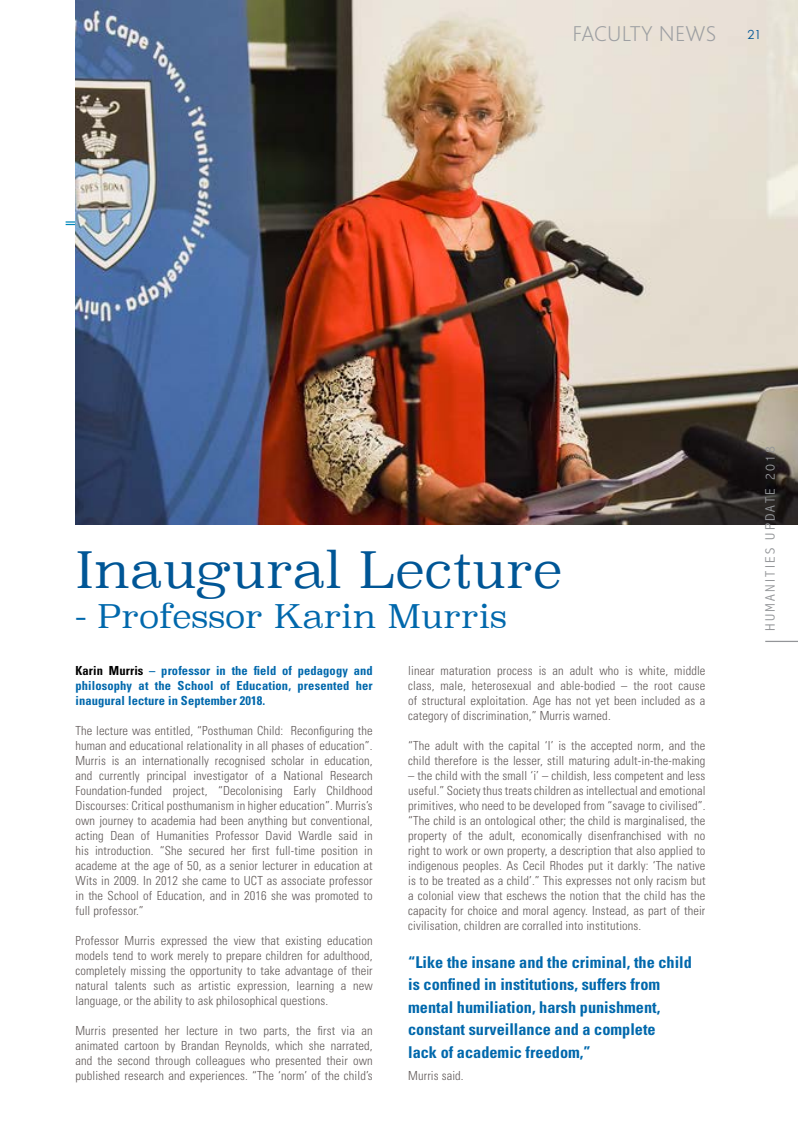
<style>
.page{position:relative;width:798px;height:1134px;background:#fff}
.page>*{position:absolute;margin:0;border:0;box-sizing:border-box;transform-origin:0 0}
.BODY_BOLD_TEXT_2018{font:300 50px "Superclarendon";color:#005696}
.SAID___TEXT{font:300 32.5px "Superclarendon";color:#0068ac}
.PAGE_INTRO_AT_TOP{font:200 22.5px "Bliss";letter-spacing:.01em;color:#9d9fa2}
.SAID___TEXT-2{font:700 condensed 16.25px/22.5px "Univers";color:#0068ac}
.t1{font:300 condensed 13.75px "Abadi";letter-spacing:.15em;color:#939598;scale:1.1 1}
.BODY_2016_10pt{font:300 condensed 12.5px/15px "Univers";letter-spacing:.01em;color:#605958;text-align:justify}
.BODY_2016_10pt-2{font:700 condensed 12.5px/15px "Univers";letter-spacing:.01em;color:#0068ac;text-align:justify}
.t2{font:12.5px "Century Gothic";color:#005696}
.s1{color:#000}
</style>
<div class="page">
<hr style="left:66px;top:221px;width:283px;height:2px;background:#08b">
<hr style="left:66px;top:224px;width:283px;height:1px;background:#08b">
<img style="left:75px;top:0;width:722px;height:524px">
<hr style="left:765px;top:641px;width:32px;height:1px;background:#939598">
<p class="PAGE_INTRO_AT_TOP" style="left:572px;top:22px;width:145px">FACULTY NEWS</p>
<p class="t2" style="left:747px;top:27px;width:15px">21</p>
<p class="BODY_BOLD_TEXT_2018" style="left:75px;top:536px;width:488px">Inaugural Lecture</p>
<p class="SAID___TEXT" style="left:75px;top:594px;width:433px">- Professor Karin Murris</p>
<p class="t1" style="left:761px;top:631px;width:170px;rotate:-90deg">HUMANITIES UPDATE 2018</p>
<p class="BODY_2016_10pt-2" style="left:75px;top:663px;width:299px"><span class="s1">Karin Murris</span> – professor in the field of pedagogy and philosophy at the School of Education, presented her inaugural lecture in September 2018.</p>
<p class="BODY_2016_10pt" style="left:75px;top:723px;width:299px">The lecture was entitled, “Posthuman Child: Reconfiguring the human and educational relationality in all phases of education”.<br>Murris is an internationally recognised scholar in education, and currently principal investigator of a National Research Foundation-funded project, “Decolonising Early Childhood Discourses: Critical posthumanism in higher education”. Murris’s own journey to academia had been anything but conventional, acting Dean of Humanities Professor David Wardle said in his introduction. “She secured her first full-time position in academe at the age of 50, as a senior lecturer in education at Wits in 2009. In 2012 she came to UCT as associate professor in the School of Education, and in 2016 she was promoted to full professor.”</p>
<p class="BODY_2016_10pt" style="left:75px;top:933px;width:299px">Professor Murris expressed the view that existing education models tend to work merely to prepare children for adulthood, completely missing the opportunity to take advantage of their natural talents such as artistic expression, learning a new language, or the ability to ask philosophical questions.</p>
<p class="BODY_2016_10pt" style="left:75px;top:1023px;width:299px">Murris presented her lecture in two parts, the first via an animated cartoon by Brandan Reynolds, which she narrated, and the second through colleagues who presented their own published research and experiences. “The ‘norm’ of the child’s</p>
<p class="BODY_2016_10pt" style="left:408px;top:663px;width:299px">linear maturation process is an adult who is white, middle class, male, heterosexual and able-bodied – the root cause of structural exploitation. Age has not yet been included as a category of discrimination,” Murris warned.</p>
<p class="BODY_2016_10pt" style="left:408px;top:738px;width:299px">“The adult with the capital ‘I’ is the accepted norm, and the child therefore is the lesser, still maturing adult-in-the-making</p>
<p class="BODY_2016_10pt" style="left:408px;top:768px;width:299px">– the child with the small ‘i’ – childish, less competent and less useful.” Society thus treats children as intellectual and emotional primitives, who need to be developed from “savage to civilised”. “The child is an ontological other; the child is marginalised, the property of the adult, economically disenfranchised with no right to work or own property, a description that also applied to indigenous peoples. As Cecil Rhodes put it darkly: ‘The native is to be treated as a child’.” This expresses not only racism but a colonial view that eschews the notion that the child has the capacity for choice and moral agency. Instead, as part of their civilisation, children are corralled into institutions.</p>
<p class="SAID___TEXT-2" style="left:408px;top:950px;width:285px">“Like the insane and the criminal, the child is confined in institutions, suffers from mental humiliation, harsh punishment, constant surveillance and a complete</p>
<p class="SAID___TEXT-2" style="left:408px;top:1040px;width:184px">lack of academic freedom,”</p>
<p class="BODY_2016_10pt" style="left:408px;top:1068px;width:57px">Murris said.</p>
</div>
